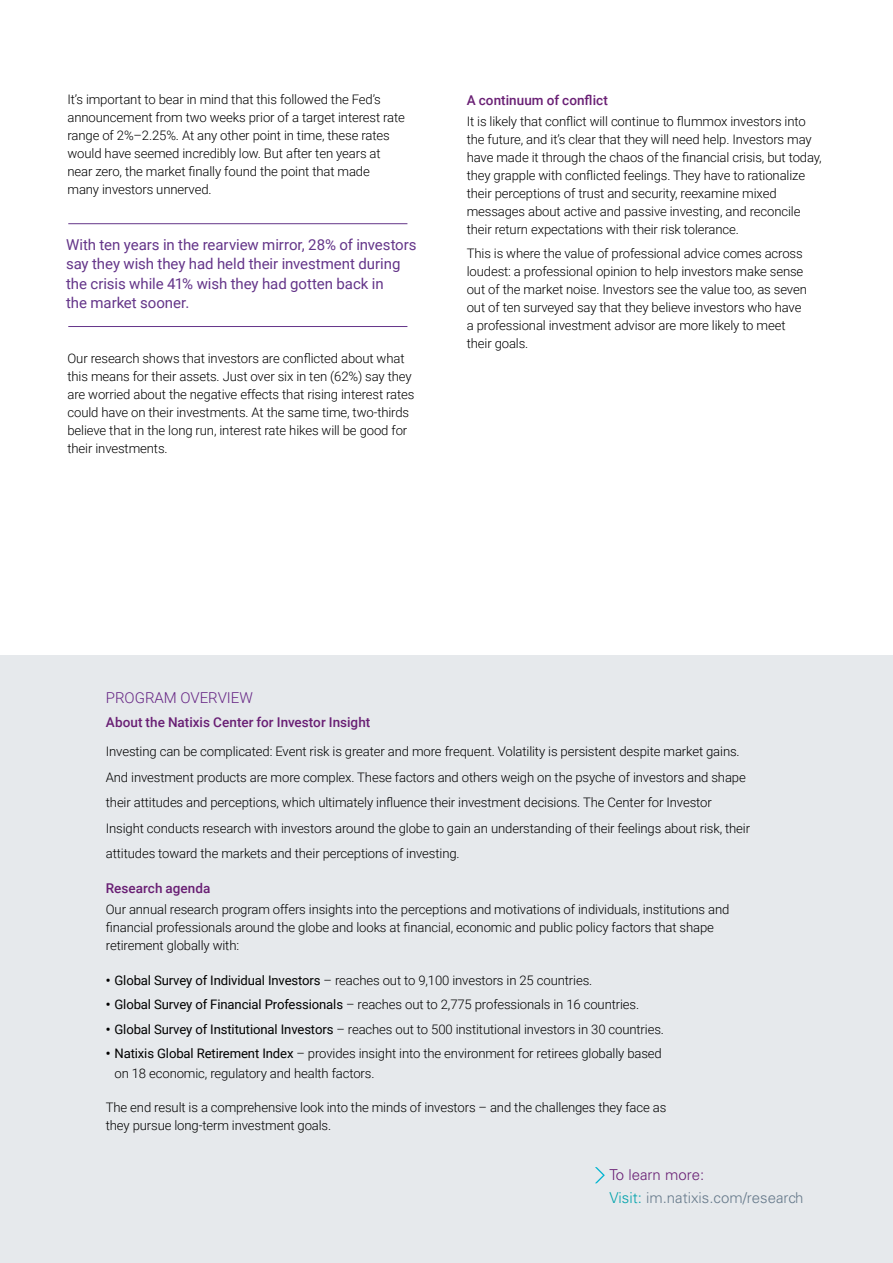
<style>
.page{position:relative;width:893px;height:1263px;background:#fff}
.page>*{position:absolute;margin:0;border:0;box-sizing:border-box;transform-origin:0 0}
.t1{font:15px/19.5px "Roboto";letter-spacing:-.005em;color:#643589}
.t2{font:300 15px/22.8px "Univers LT Std";color:#677a8b}
.t3{font:300 15px "Roboto";color:#662584}
.t4{font:500 13.5px "Roboto";letter-spacing:.005em;color:#691f74}
.t5{font:300 13.2px/18px "Roboto";letter-spacing:-.01em;color:#000}
.s1{font-family:"Roboto Condensed";font-weight:700}
.s2{font-weight:400}
.s3{color:#691f74}
.s4{color:#00a2ab}
</style>
<div class="page">
<div style="left:0;top:655px;width:893px;height:608px;background:#e6e9ec"></div>
<hr style="left:68px;top:223px;width:339px;height:1px;background:#643589">
<hr style="left:68px;top:326px;width:339px;height:1px;background:#643589">
<svg style="left:595px;top:1167px;width:10px;height:16px"></svg>
<p class="t5" style="left:68px;top:90px;width:339px">It’s important to bear in mind that this followed the Fed’s announcement from two weeks prior of a target interest rate range of 2%–2.25%. At any other point in time, these rates would have seemed incredibly low. But after ten years at near zero, the market finally found the point that made<br>many investors unnerved.</p>
<p class="t1" style="left:66px;top:234px;width:352px">With ten years in the rearview mirror, 28% of investors say they wish they had held their investment during the crisis while 41% wish they had gotten back in<br>the market sooner.</p>
<p class="t5" style="left:68px;top:349px;width:348px">Our research shows that investors are conflicted about what this means for their assets. Just over six in ten (62%) say they are worried about the negative effects that rising interest rates could have on their investments. At the same time, two-thirds believe that in the long run, interest rate hikes will be good for their investments.</p>
<p class="t4" style="left:467px;top:90px;width:143px">A continuum of conflict</p>
<p class="t5" style="left:467px;top:112px;width:357px">It is likely that conflict will continue to flummox investors into the future, and it’s clear that they will need help. Investors may have made it through the chaos of the financial crisis, but today, they grapple with conflicted feelings. They have to rationalize their perceptions of trust and security, reexamine mixed messages about active and passive investing, and reconcile their return expectations with their risk tolerance.</p>
<p class="t5" style="left:467px;top:244px;width:342px">This is where the value of professional advice comes across loudest: a professional opinion to help investors make sense out of the market noise. Investors see the value too, as seven out of ten surveyed say that they believe investors who have a professional investment advisor are more likely to meet their goals.</p>
<p class="t3" style="left:106px;top:687px;width:149px">PROGRAM OVERVIEW</p>
<p class="t4" style="left:106px;top:713px;width:266px">About the Natixis Center for Investor Insight</p>
<p class="t5" style="left:106px;top:738px;width:646px;line-height:25.5px">Investing can be complicated: Event risk is greater and more frequent. Volatility is persistent despite market gains.<br>And investment products are more complex. These factors and others weigh on the psyche of investors and shape their attitudes and perceptions, which ultimately influence their investment decisions. The Center for Investor Insight conducts research with investors around the globe to gain an understanding of their feelings about risk, their attitudes toward the markets and their perceptions of investing.</p>
<p class="t4" style="left:106px;top:878px;width:106px">Research agenda</p>
<p class="t5" style="left:106px;top:900px;width:625px">Our annual research program offers insights into the perceptions and motivations of individuals, institutions and financial professionals around the globe and looks at financial, economic and public policy factors that shape retirement globally with:</p>
<p class="t5" style="left:106px;top:970px;width:488px"><span class="s1">•</span> <span class="s2">Global Survey of Individual Investors</span> – reaches out to 9,100 investors in 25 countries.</p>
<p class="t5" style="left:106px;top:995px;width:535px"><span class="s1">•</span> <span class="s2">Global Survey of Financial Professionals</span> – reaches out to 2,775 professionals in 16 countries.</p>
<p class="t5" style="left:106px;top:1019px;width:560px"><span class="s1">•</span> <span class="s2">Global Survey of Institutional Investors</span> – reaches out to 500 institutional investors in 30 countries.</p>
<p class="t5" style="left:114px;top:1043px;width:549px;line-height:19.5px;text-indent:-9px"><span class="s1">•</span> <span class="s2">Natixis Global Retirement Index</span> – provides insight into the environment for retirees globally based on 18 economic, regulatory and health factors.</p>
<p class="t5" style="left:106px;top:1098px;width:562px">The end result is a comprehensive look into the minds of investors – and the challenges they face as they pursue long-term investment goals.</p>
<p class="t2" style="left:609px;top:1163px;width:196px"><span class="s3">To learn more:<br></span><span class="s4">Visit:</span> im.natixis.com/research</p>
</div>
